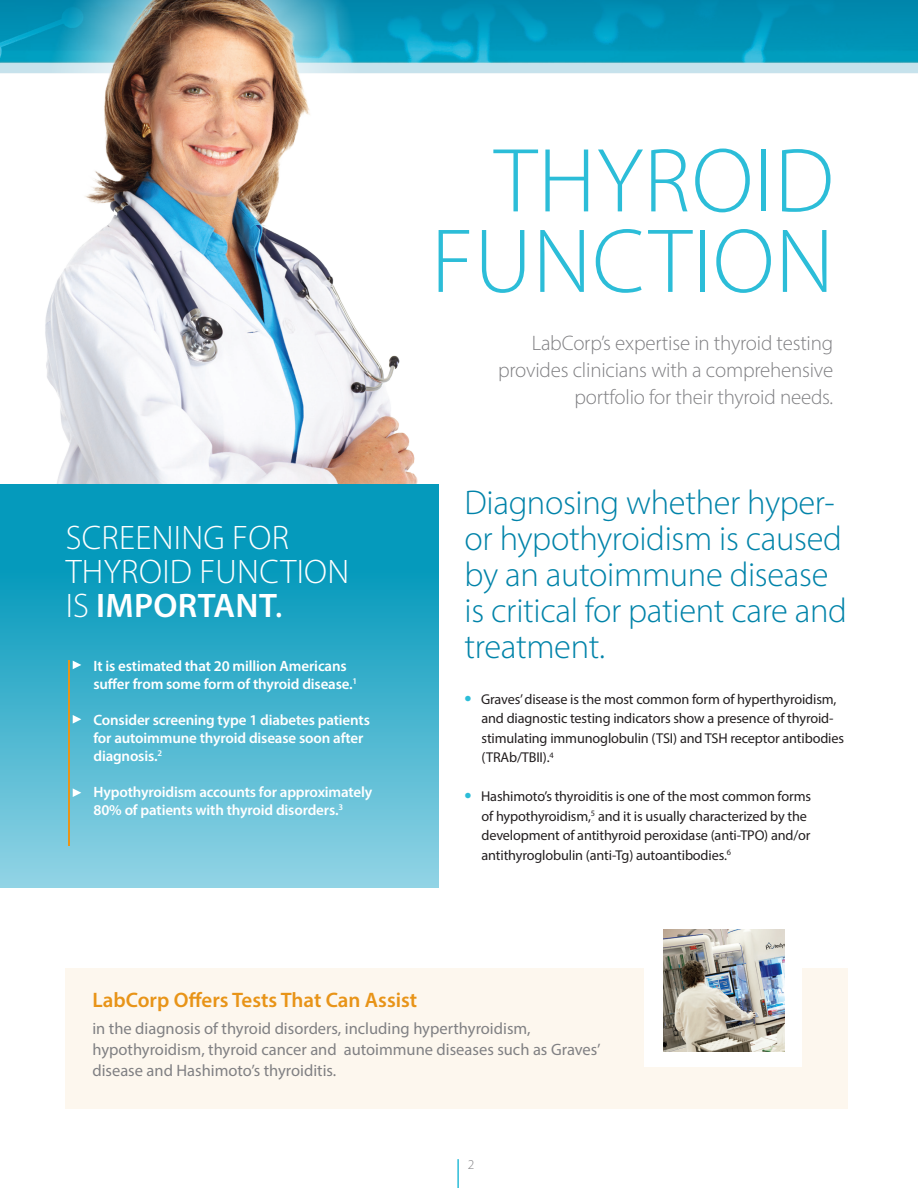
<style>
.page{position:relative;width:918px;height:1188px;background:#fff}
.page>*{position:absolute;margin:0;border:0;box-sizing:border-box;transform-origin:0 0}
.t1{font:300 91.8px/80.6px "Myriad Pro";letter-spacing:.01em;color:#2cbdd8;text-align:right}
.t2{font:300 34.5px/36px "Myriad Pro";letter-spacing:-.01em;color:#0083a9}
.t3{font:300 34.2px/33.9px "Myriad Pro";letter-spacing:.01em;color:#fff}
.t4{font:300 21px/27px "Myriad Pro";letter-spacing:-.01em;color:#808083;text-align:right}
.t5{font:600 21px "Myriad Pro";color:#e89418}
.t6{font:16.5px/21px "Myriad Pro";color:#808083}
.t7{font:600 15px/18px "Myriad Pro";letter-spacing:-.01em;color:#fff}
.t8{font:14.25px/19.5px "Myriad Pro";letter-spacing:-.01em;color:#231f20}
.t9{font:300 13.5px "Myriad Pro";color:#808083}
.s1{font-weight:600}
.s2{font-weight:400;font-size:37.5px}
.s3{font-weight:700;font-size:21px;color:#2cbdd8}
</style>
<div class="page">
<img style="left:496px;top:0;width:422px;height:73px">
<div style="left:65px;top:968px;width:783px;height:141px;background:#fdf7ee"></div>
<div style="left:645px;top:915px;width:157px;height:152px;background:#fff"></div>
<img style="left:27px;top:0;width:469px;height:484px">
<img style="left:663px;top:930px;width:121px;height:121px">
<div style="left:0;top:484px;width:438px;height:404px;background:linear-gradient(to bottom,#0090b5,#8cd1e3)"></div>
<hr style="left:68px;top:660px;width:2px;height:186px;background:#e89418">
<svg style="left:73px;top:661px;width:8px;height:8px"></svg>
<svg style="left:73px;top:715px;width:8px;height:9px"></svg>
<svg style="left:73px;top:788px;width:8px;height:9px"></svg>
<hr style="left:457px;top:1159px;width:2px;height:29px;background:#2cbdd8">
<h1 class="t1" style="left:431px;top:140px;width:404px">THYROID<br>FUNCTION</h1>
<h3 class="t3" style="left:66px;top:521px;width:285px">SCREENING FOR<br>THYROID FUNCTION<br>IS <span class="s1">IMPORTANT</span><span class="s2">.</span></h3>
<p class="t7" style="left:93px;top:657px;width:265px">It is estimated that 20 million Americans suffer from some form of thyroid disease.<sup>1</sup></p>
<p class="t7" style="left:93px;top:711px;width:278px">Consider screening type 1 diabetes patients for autoimmune thyroid disease soon after diagnosis.<sup>2</sup></p>
<p class="t7" style="left:93px;top:783px;width:280px">Hypothyroidism accounts for approximately<br>80% of patients with thyroid disorders.<sup>3</sup></p>
<h3 class="t4" style="left:498px;top:329px;width:337px">LabCorp’s expertise in thyroid testing provides clinicians with a comprehensive portfolio for their thyroid needs.</h3>
<h2 class="t2" style="left:465px;top:484px;width:384px">Diagnosing whether hyper&shy;or hypothyroidism is caused by an autoimmune disease is critical for patient care and treatment.</h2>
<p class="t8" style="left:482px;top:689px;width:364px;text-indent:-17px"><span class="s3">•</span> Graves’ disease is the most common form of hyperthyroidism, and diagnostic testing indicators show a presence of thyroid&shy;stimulating immunoglobulin (TSI) and TSH receptor antibodies (TRAb/TBII).<sup>4</sup></p>
<p class="t8" style="left:482px;top:787px;width:331px;text-indent:-17px"><span class="s3">•</span> Hashimoto’s thyroiditis is one of the most common forms of hypothyroidism,<sup>5</sup> and it is usually characterized by the development of antithyroid peroxidase (anti-TPO) and/or antithyroglobulin (anti-Tg) autoantibodies.<sup>6</sup></p>
<h3 class="t5" style="left:92px;top:987px;width:326px">LabCorp Offers Tests That Can Assist</h3>
<p class="t6" style="left:92px;top:1018px;width:510px">in the diagnosis of thyroid disorders, including hyperthyroidism, hypothyroidism, thyroid cancer and autoimmune diseases such as Graves’ disease and Hashimoto’s thyroiditis.</p>
<p class="t9" style="left:468px;top:1156px;width:8px">2</p>
</div>
